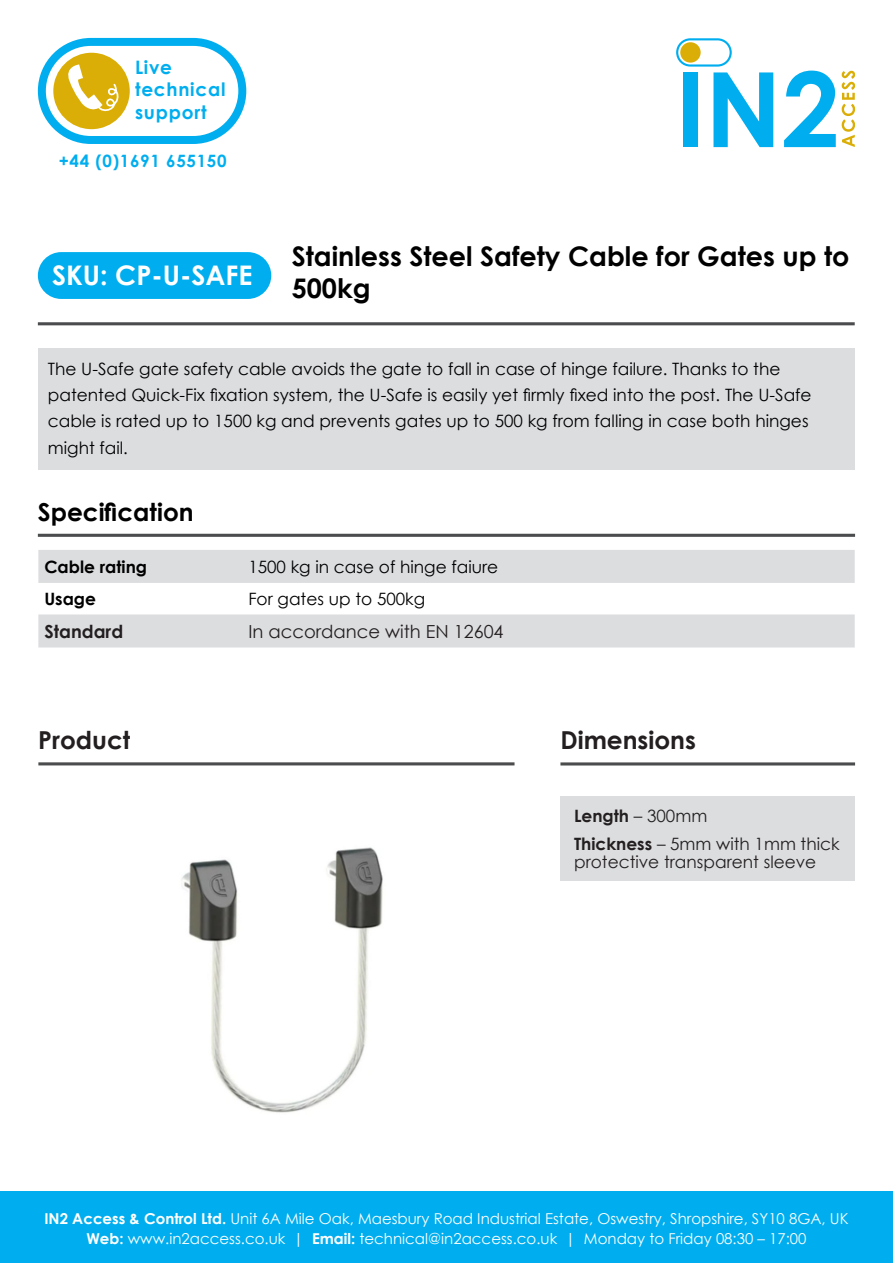
<style>
.page{position:relative;width:893px;height:1263px;background:#fff}
.page>*{position:absolute;margin:0;border:0;box-sizing:border-box;transform-origin:0 0}
.t1{font:700 27px/32.4px "Century Gothic";color:#000001}
.t2{font:700 27px "Century Gothic";color:#fff}
.t3{font:700 24.75px "Century Gothic";color:#231f20}
.t4{font:700 24.75px "Century Gothic";color:#000001}
.t5{font:700 18.6px "Century Gothic";letter-spacing:.04em;color:#00aeef}
.t6{font:18px "Century Gothic";color:#231f20}
.t7{font:700 18px "Century Gothic";color:#231f20}
.t8{font:16.95px/26.2px "Century Gothic";color:#000001}
.t9{font:16.95px/18px "Century Gothic";color:#231f20}
.t10{font:700 16.95px "Century Gothic";letter-spacing:.04em;color:#00aeef}
.t11{font:700 16.95px "Century Gothic";color:#000001}
.t12{font:700 16.95px "Century Gothic";color:#231f20}
.t13{font:15px/20.2px "Century Gothic";color:#fff;text-align:center}
.s1{font-weight:400}
.s2{font-weight:700}
</style>
<div class="page">
<div style="left:0;top:1192px;width:893px;height:71px;background:#00aeef"></div>
<svg style="left:842px;top:71px;width:13px;height:76px"></svg>
<svg style="left:784px;top:71px;width:52px;height:76px"></svg>
<svg style="left:676px;top:38px;width:97px;height:109px"></svg>
<svg style="left:38px;top:38px;width:208px;height:106px"></svg>
<div style="left:38px;top:348px;width:817px;height:122px;background:#dcdddf"></div>
<hr style="left:38px;top:322px;width:817px;height:3px;background:#4b4c4d">
<hr style="left:38px;top:534px;width:817px;height:3px;background:#4b4c4d">
<hr style="left:38px;top:762px;width:476px;height:3px;background:#4b4c4d">
<div style="left:38px;top:252px;width:233px;height:47px;background:#00aeef;border-radius:23px"></div>
<hr style="left:560px;top:762px;width:295px;height:3px;background:#4b4c4d">
<div style="left:560px;top:796px;width:295px;height:84px;background:#dcdddf"></div>
<svg style="left:38px;top:550px;width:817px;height:97px;fill:#dcdddf"></svg>
<img style="left:181px;top:847px;width:202px;height:266px">
<p class="t5" style="left:135px;top:53px;width:39px">Live</p>
<p class="t5" style="left:135px;top:75px;width:92px">technical</p>
<p class="t5" style="left:135px;top:98px;width:73px">support</p>
<p class="t10" style="left:59px;top:148px;width:169px">+44 (0)1691 655150</p>
<p class="t2" style="left:52px;top:255px;width:202px">SKU: CP-U-SAFE</p>
<p class="t1" style="left:292px;top:239px;width:559px">Stainless Steel Safety Cable for Gates up to<br>500kg</p>
<p class="t8" style="left:48px;top:355px;width:765px">The U-Safe gate safety cable avoids the gate to fall in case of hinge failure. Thanks to the patented Quick-Fix fixation system, the U-Safe is easily yet firmly fixed into the post. The U-Safe cable is rated up to 1500 kg and prevents gates up to 500 kg from falling in case both hinges might fail.</p>
<p class="t4" style="left:38px;top:493px;width:157px">Specification</p>
<p class="t11" style="left:44px;top:554px;width:104px">Cable rating</p>
<p class="t8" style="left:248px;top:553px;width:251px">1500 kg in case of hinge faiure</p>
<p class="t11" style="left:44px;top:586px;width:53px">Usage</p>
<p class="t8" style="left:248px;top:586px;width:178px">For gates up to 500kg</p>
<p class="t7" style="left:44px;top:617px;width:80px">Standard</p>
<p class="t6" style="left:248px;top:619px;width:257px">In accordance with EN 12604</p>
<p class="t3" style="left:38px;top:721px;width:94px">Product</p>
<p class="t3" style="left:560px;top:721px;width:137px">Dimensions</p>
<p class="t12" style="left:574px;top:803px;width:135px">Length <span class="s1">– 300mm</span></p>
<p class="t9" style="left:574px;top:834px;width:267px"><span class="s2">Thickness</span> – 5mm with 1mm thick protective transparent sleeve</p>
<p class="t13" style="left:44px;top:1208px;width:806px"><span class="s2">IN2 Access &amp; Control Ltd.</span> Unit 6A Mile Oak, Maesbury Road Industrial Estate, Oswestry, Shropshire, SY10 8GA, UK<br><span class="s2">Web:</span> www.in2access.co.uk | <span class="s2">Email:</span> technical@in2access.co.uk | Monday to Friday 08:30 – 17:00</p>
</div>
